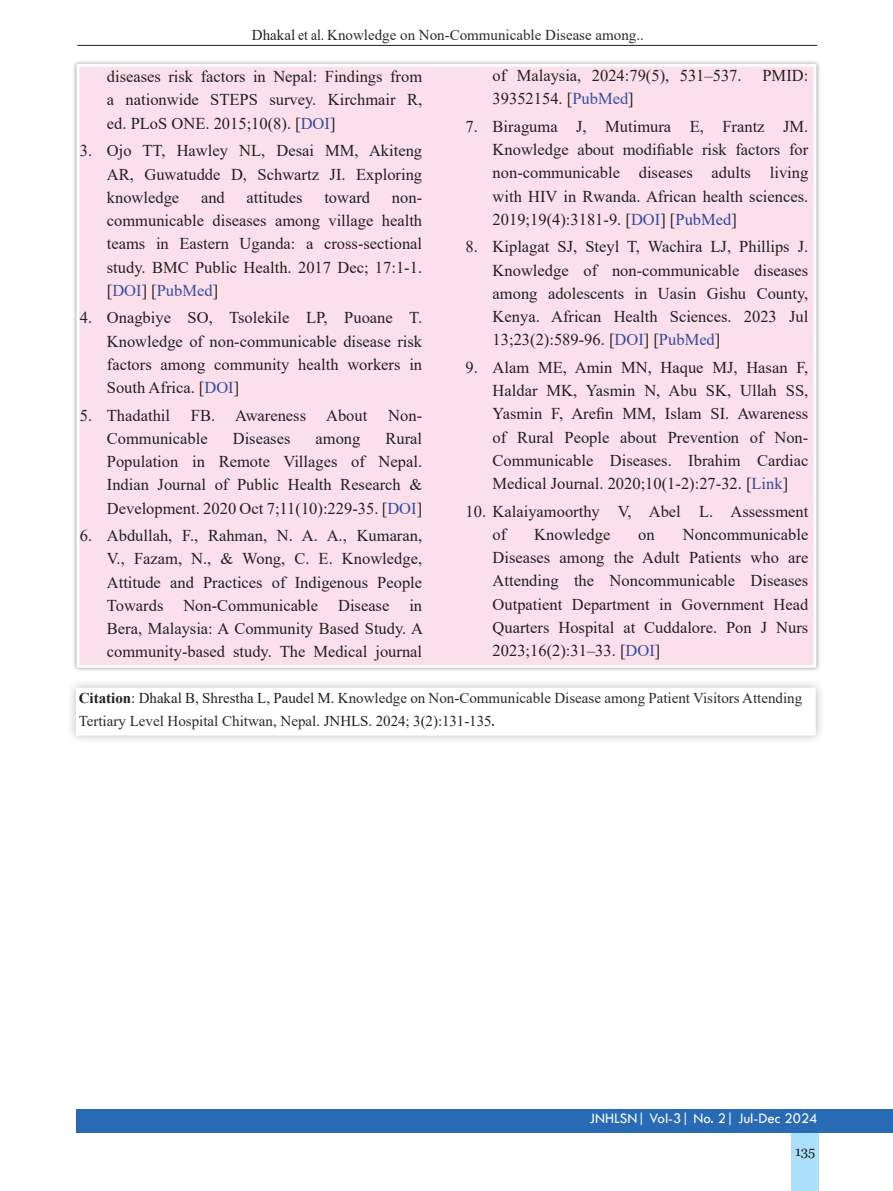
<style>
.page{position:relative;width:893px;height:1191px;background:#fff}
.page>*{position:absolute;margin:0;border:0;box-sizing:border-box;transform-origin:0 0}
.t1{font:16.5px/23.2px "Times New Roman";color:#231f20;text-align:justify}
.t2{font:15px/22.5px "Times New Roman";color:#2c292a}
.t3{font:15px "Tw Cen";color:#fff}
.t4{font:13.5px "Georgia";color:#231f20}
.s1{color:#231f20}
.s2{color:#354b9f}
.s3{color:#324ea1}
.s4{color:#2c459d}
.s5{color:#334a9f}
.s6{color:#364a9f}
.s7{color:#3750a2}
.s8{color:#334ca0}
.s9{font-weight:700;color:#231f20}
.s10{font-family:"Tw Cen";color:#231f20}
</style>
<div class="page">
<div style="left:791px;top:1132px;width:28px;height:59px;background:#aae0f9"></div>
<div style="left:77px;top:1108px;width:816px;height:24px;background:#286bb4"></div>
<hr style="left:77px;top:45px;width:740px;height:1px;background:#231f20">
<div style="left:72px;top:59px;width:749px;height:613px;background:#231f20;opacity:.5"></div>
<div style="left:77px;top:64px;width:739px;height:604px;background:#fbdfeb;border:3px solid #fff"></div>
<div style="left:67px;top:678px;width:758px;height:66px;background:#231f20;opacity:.3"></div>
<div style="left:77px;top:689px;width:737px;height:45px;background:#fff"></div>
<div style="left:76px;top:687px;width:740px;height:48px;border:3px solid #fff"></div>
<p class="t2" style="left:252px;top:23px;width:393px"><span class="s1">Dhakal et al.</span> Knowledge on Non-Communicable Disease among..</p>
<p class="t1" style="left:107px;top:65px;width:317px">diseases risk factors in Nepal: Findings from a nationwide STEPS survey. Kirchmair R, ed. PLoS ONE. 2015;10(8). [<span class="s2">DOI</span>]</p>
<p class="t1" style="left:107px;top:139px;width:317px;text-indent:-27px">3. Ojo TT, Hawley NL, Desai MM, Akiteng AR, Guwatudde D, Schwartz JI. Exploring knowledge</p>
<p class="t1" style="left:493px;top:63px;width:250px">of Malaysia, 2024:79(5), 531–537.</p>
<p class="t1" style="left:762px;top:63px;width:47px">PMID:</p>
<p class="t1" style="left:493px;top:87px;width:143px">39352154. [<span class="s3">PubMed</span>]</p>
<p class="t1" style="left:493px;top:114px;width:317px;text-indent:-27px">7. Biraguma J, Mutimura E, Frantz JM.<br>Knowledge about modifiable risk factors for non-communicable diseases adults living with HIV in Rwanda. African health sciences.<br>2019;19(4):3181-9. [<span class="s3">DOI</span>] [<span class="s4">PubMed</span>]</p>
<p class="t1" style="left:493px;top:235px;width:317px;text-indent:-27px">8. Kiplagat SJ, Steyl T, Wachira LJ, Phillips J.<br>Knowledge of non-communicable diseases among adolescents in Uasin Gishu County, Kenya. African Health Sciences. 2023 Jul 13;23(2):589-96. [<span class="s3">DOI</span>] [<span class="s5">PubMed</span>]</p>
<p class="t1" style="left:493px;top:355px;width:317px;text-indent:-27px">9. Alam ME, Amin MN, Haque MJ, Hasan F, Haldar MK, Yasmin N, Abu SK, Ullah SS, Yasmin F, Arefin MM, Islam SI. Awareness of Rural People about Prevention of Non-Communicable Diseases. Ibrahim Cardiac Medical Journal. 2020;10(1-2):27-32. [<span class="s6">Link</span>]</p>
<p class="t1" style="left:493px;top:499px;width:317px;text-indent:-27px">10. Kalaiyamoorthy V, Abel L. Assessment of</p>
<p class="t1" style="left:201px;top:185px;width:25px">and</p>
<p class="t1" style="left:247px;top:185px;width:57px">attitudes</p>
<p class="t1" style="left:324px;top:185px;width:47px">toward</p>
<p class="t1" style="left:107px;top:185px;width:317px;text-indent:285px">non&shy;communicable diseases among village health teams in Eastern Uganda: a cross-sectional study. BMC Public Health. 2017 Dec; 17:1-1. [<span class="s7">DOI</span>] [<span class="s3">PubMed</span>]</p>
<p class="t1" style="left:107px;top:306px;width:317px;text-indent:-27px">4. Onagbiye SO, Tsolekile LP, Puoane T.<br>Knowledge of non-communicable disease risk factors among community health workers in South Africa. [<span class="s3">DOI</span>]</p>
<p class="t1" style="left:80px;top:403px;width:92px">5. Thadathil</p>
<p class="t1" style="left:191px;top:403px;width:178px">FB. Awareness About</p>
<p class="t1" style="left:388px;top:403px;width:35px">Non-</p>
<p class="t1" style="left:107px;top:426px;width:102px">Communicable</p>
<p class="t1" style="left:233px;top:426px;width:59px">Diseases</p>
<p class="t1" style="left:316px;top:426px;width:46px">among</p>
<p class="t1" style="left:107px;top:426px;width:317px;text-indent:279px">Rural Population in Remote Villages of Nepal.<br>Indian Journal of Public Health Research &amp; Development. 2020 Oct 7;11(10):229-35. [<span class="s3">DOI</span>]</p>
<p class="t1" style="left:107px;top:523px;width:318px;text-indent:-27px">6. Abdullah, F., Rahman, N. A. A., Kumaran, V., Fazam, N., &amp; Wong, C. E. Knowledge, Attitude and Practices of Indigenous People Towards Non-Communicable Disease in Bera, Malaysia: A Community Based Study. A community-based study. The Medical journal</p>
<p class="t1" style="left:493px;top:522px;width:317px;text-indent:190px">Noncommunicable Diseases among the Adult Patients who are Attending the Noncommunicable Diseases Outpatient Department in Government Head Quarters Hospital at Cuddalore. Pon J Nurs 2023;16(2):31–33. [<span class="s8">DOI</span>]</p>
<p class="t2" style="left:79px;top:686px;width:725px"><span class="s9">Citation</span><span class="s1">: Dhakal B, Shrestha L, Paudel M.</span> Knowledge on Non-Communicable Disease among Patient Visitors Attending<br>Tertiary Level Hospital Chitwan, Nepal. <span class="s1">JNHLS. 2024; 3(2):131-135</span><span class="s10">.</span></p>
<p class="t1" style="left:534px;top:522px;width:78px">Knowledge</p>
<p class="t1" style="left:638px;top:522px;width:18px">on</p>
<p class="t3" style="left:589px;top:1109px;width:230px">JNHLSN| Vol-3| No. 2| Jul-Dec 2024</p>
<p class="t4" style="left:795px;top:1142px;width:22px">135</p>
</div>
